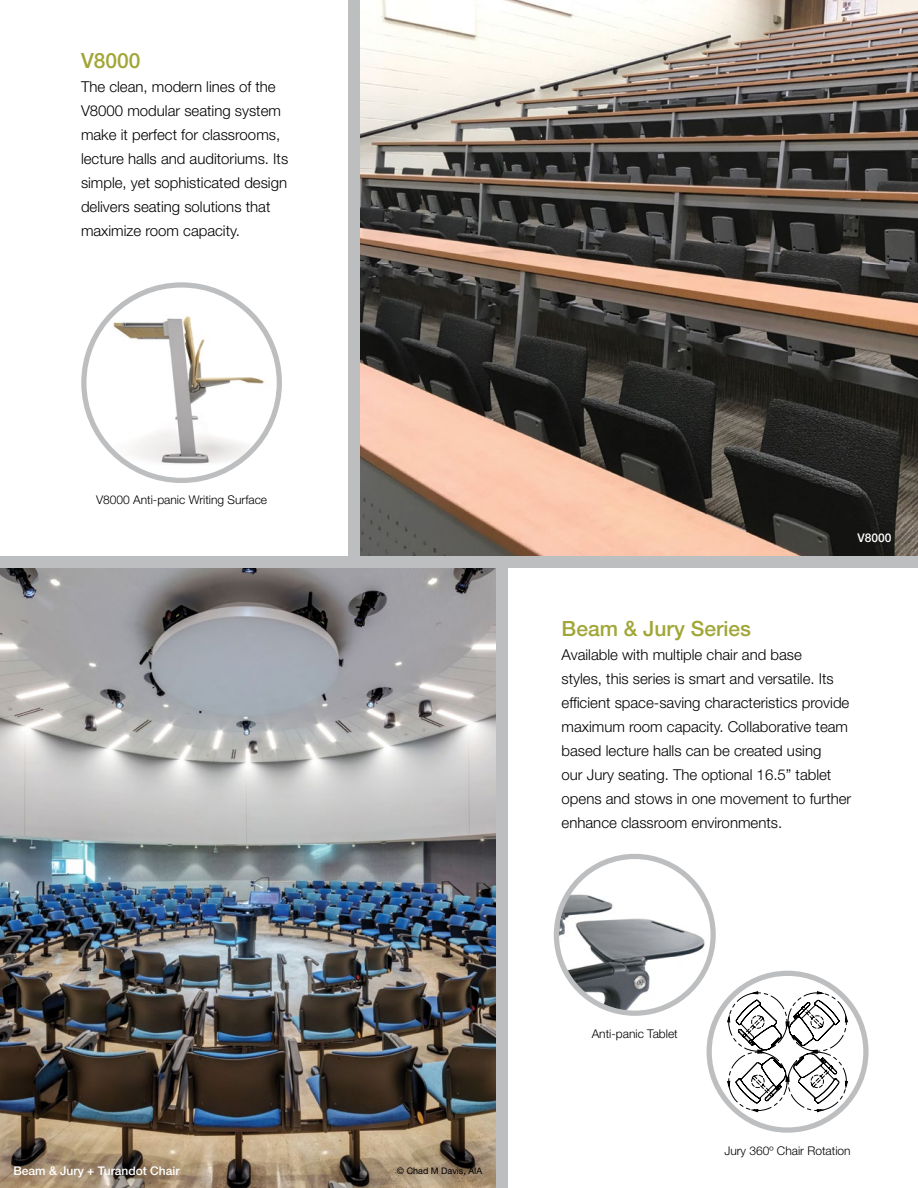
<style>
.page{position:relative;width:918px;height:1188px;background:#fff}
.page>*{position:absolute;margin:0;border:0;box-sizing:border-box;transform-origin:0 0}
.t1{font:500 21px "Helvetica Neue LT Std";color:#a1a637}
.t2{font:300 15px/24px "Helvetica Neue LT Std";color:#000}
.t3{font:300 12px "Helvetica Neue LT Std";color:#000}
.t4{font:500 12px "Helvetica Neue LT Std";color:#fff}
.t5{font:9px "Helvetica Neue LT Std";color:#000}
</style>
<div class="page">
<img style="left:0;top:568px;width:496px;height:620px">
<img style="left:360px;top:0;width:558px;height:556px">
<svg style="left:709px;top:973px;width:157px;height:157px"></svg>
<div style="left:707px;top:971px;width:162px;height:162px;border:5px solid #bcbec0;border-radius:50%"></div>
<svg style="left:726px;top:990px;width:123px;height:123px"></svg>
<div style="left:496px;top:565px;width:12px;height:623px;background:#bcbec0"></div>
<svg style="left:84px;top:285px;width:195px;height:195px"></svg>
<img style="left:85px;top:308px;width:194px;height:172px">
<div style="left:81px;top:282px;width:201px;height:201px;border:5px solid #bcbec0;border-radius:50%"></div>
<div style="left:348px;top:0;width:12px;height:565px;background:#bcbec0"></div>
<svg style="left:556px;top:856px;width:157px;height:157px"></svg>
<img style="left:556px;top:874px;width:155px;height:137px">
<div style="left:554px;top:854px;width:162px;height:162px;border:5px solid #bcbec0;border-radius:50%"></div>
<div style="left:0;top:556px;width:918px;height:12px;background:#bcbec0"></div>
<h1 class="t1" style="left:81px;top:48px;width:61px">V8000</h1>
<p class="t2" style="left:81px;top:74px;width:209px">The clean, modern lines of the<br>V8000 modular seating system make it perfect for classrooms, lecture halls and auditoriums. Its simple, yet sophisticated design delivers seating solutions that maximize room capacity.</p>
<p class="t3" style="left:96px;top:493px;width:173px">V8000 Anti-panic Writing Surface</p>
<p class="t4" style="left:14px;top:1163px;width:168px">Beam &amp; Jury + Turandot Chair</p>
<p class="t4" style="left:857px;top:531px;width:36px">V8000</p>
<h1 class="t1" style="left:562px;top:616px;width:191px">Beam &amp; Jury Series</h1>
<p class="t2" style="left:562px;top:643px;width:291px">Available with multiple chair and base<br>styles, this series is smart and versatile. Its efficient space-saving characteristics provide maximum room capacity. Collaborative team based lecture halls can be created using<br>our Jury seating. The optional 16.5” tablet opens and stows in one movement to further enhance classroom environments.</p>
<p class="t5" style="left:397px;top:1165px;width:87px">© Chad M Davis, AIA</p>
<p class="t3" style="left:592px;top:1026px;width:88px">Anti-panic Tablet</p>
<p class="t3" style="left:724px;top:1143px;width:128px">Jury 360º Chair Rotation</p>
</div>
